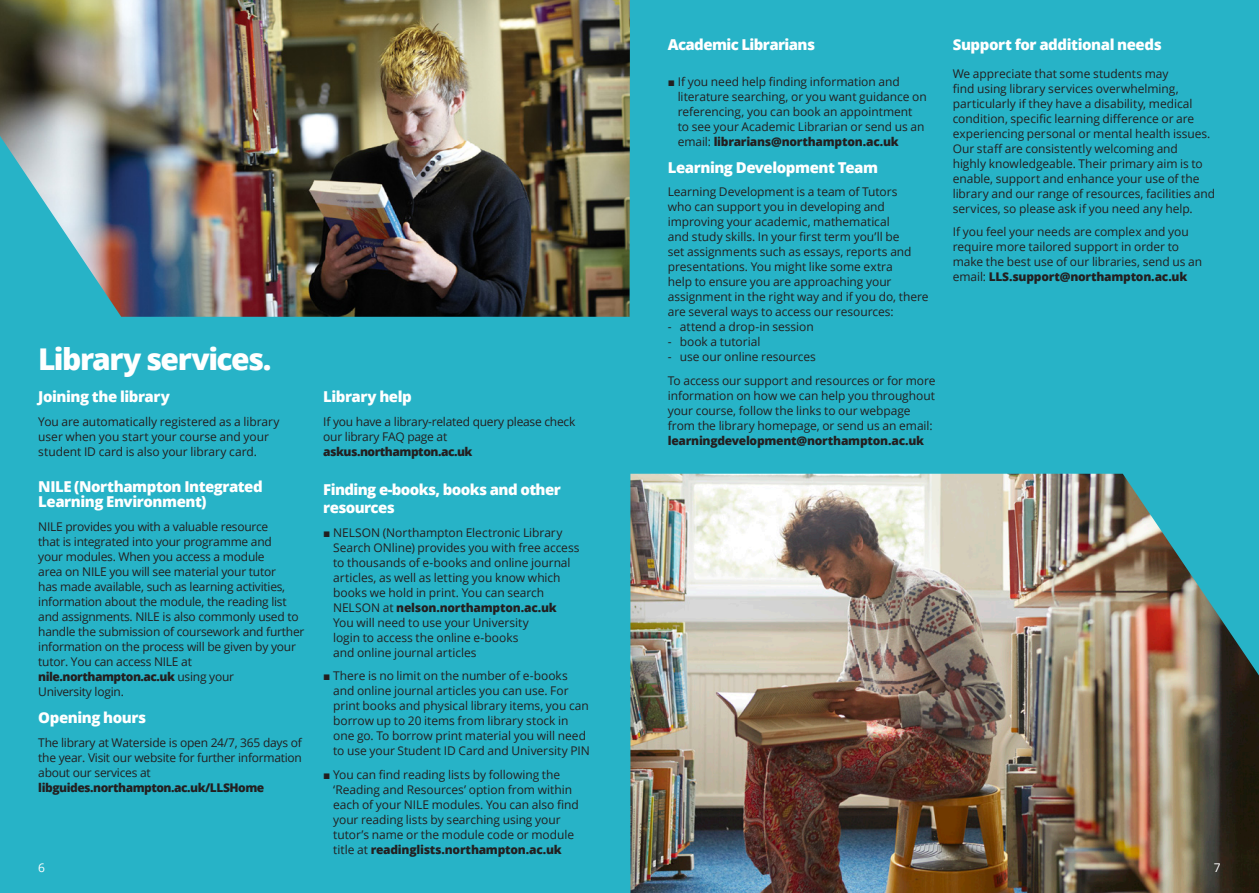
<style>
.page{position:relative;width:1259px;height:893px;background:#fff}
.page>*{position:absolute;margin:0;border:0;box-sizing:border-box;transform-origin:0 0}
.Sub_Heading{font:800 30px "Open Sans";letter-spacing:-.05em;color:#fff}
.Sub_Heading-2{font:800 15px/15px "Open Sans";letter-spacing:-.03em;color:#fff}
.Body_Text{font:800 15px "Open Sans";letter-spacing:-.03em;color:#fff}
.Body_Text-2{font:12px/15px "Open Sans";letter-spacing:-.005em;color:#231f20}
.Sub_Heading-3{font:12px/15px "Open Sans";letter-spacing:-.005em;color:#231f20}
.t1{font:12px "Open Sans";color:#fff}
.s1{font-weight:800}
.s2{font-family:"Arial"}
</style>
<div class="page">
<div style="left:0;top:0;width:642px;height:893px;background:#27b3c7"></div>
<div style="left:617px;top:0;width:642px;height:893px;background:#27b3c7"></div>
<img style="left:630px;top:474px;width:629px;height:419px">
<img style="left:0;top:0;width:630px;height:317px">
<p class="Sub_Heading" style="left:38px;top:337px;width:235px">Library services.</p>
<p class="Sub_Heading-2" style="left:38px;top:389px;width:133px">Joining the library</p>
<p class="Body_Text-2" style="left:38px;top:414px;width:243px">You are automatically registered as a library user when you start your course and your student ID card is also your library card.</p>
<p class="Sub_Heading-2" style="left:38px;top:478px;width:226px">NILE (Northampton Integrated<br>Learning Environment)</p>
<p class="Body_Text-2" style="left:38px;top:518px;width:268px">NILE provides you with a valuable resource<br>that is integrated into your programme and<br>your modules. When you access a module<br>area on NILE you will see material your tutor<br>has made available, such as learning activities, information about the module, the reading list and assignments. NILE is also commonly used to handle the submission of coursework and further information on the process will be given by your tutor. You can access NILE at <span class="s1">nile.northampton.ac.uk</span> using your<br>University login.</p>
<p class="Body_Text" style="left:38px;top:707px;width:109px">Opening hours</p>
<p class="Body_Text-2" style="left:38px;top:735px;width:265px">The library at Waterside is open 24/7, 365 days of the year. Visit our website for further information about our services at <span class="s1">libguides.northampton.ac.uk/LLSHome</span></p>
<p class="Sub_Heading-2" style="left:323px;top:389px;width:90px">Library help</p>
<p class="Body_Text-2" style="left:323px;top:414px;width:254px">If you have a library-related query please check our library FAQ page at <span class="s1">askus.northampton.ac.uk</span></p>
<p class="Sub_Heading-2" style="left:323px;top:480px;width:239px;line-height:18px">Finding e-books, books and other resources</p>
<p class="Body_Text-2" style="left:333px;top:524px;width:248px;text-indent:-10px"><span class="s2">■</span> NELSON (Northampton Electronic Library Search ONline) provides you with free access to thousands of e-books and online journal articles, as well as letting you know which books we hold in print. You can search NELSON at <span class="s1">nelson.northampton.ac.uk </span>You will need to use your University<br>login to access the online e-books<br>and online journal articles</p>
<p class="Body_Text-2" style="left:333px;top:668px;width:258px;text-indent:-10px"><span class="s2">■</span> There is no limit on the number of e-books and online journal articles you can use. For print books and physical library items, you can borrow up to 20 items from library stock in one go. To borrow print material you will need to use your Student ID Card and University PIN</p>
<p class="Body_Text-2" style="left:333px;top:766px;width:247px;text-indent:-10px"><span class="s2">■</span> You can find reading lists by following the ‘Reading and Resources’ option from within each of your NILE modules. You can also find your reading lists by searching using your tutor’s name or the module code or module title at <span class="s1">readinglists.northampton.ac.uk</span></p>
<p class="Sub_Heading-2" style="left:668px;top:36px;width:149px">Academic Librarians</p>
<p class="Sub_Heading-3" style="left:677px;top:74px;width:251px;text-indent:-10px"><span class="s2">■</span> If you need help finding information and literature searching, or you want guidance on referencing, you can book an appointment to see your Academic Librarian or send us an email: <span class="s1">librarians@northampton.ac.uk</span></p>
<p class="Sub_Heading-2" style="left:668px;top:159px;width:212px">Learning Development Team</p>
<p class="Body_Text-2" style="left:668px;top:184px;width:262px">Learning Development is a team of Tutors<br>who can support you in developing and improving your academic, mathematical<br>and study skills. In your first term you’ll be<br>set assignments such as essays, reports and presentations. You might like some extra<br>help to ensure you are approaching your assignment in the right way and if you do, there are several ways to access our resources:</p>
<p class="Body_Text-2" style="left:668px;top:319px;width:147px">- attend a drop-in session</p>
<p class="Body_Text-2" style="left:668px;top:334px;width:94px">- book a tutorial</p>
<p class="Body_Text-2" style="left:668px;top:349px;width:150px">- use our online resources</p>
<p class="Body_Text-2" style="left:668px;top:372px;width:269px">To access our support and resources or for more information on how we can help you throughout your course, follow the links to our webpage from the library homepage, or send us an email: <span class="s1">learningdevelopment@northampton.ac.uk</span></p>
<p class="Sub_Heading-2" style="left:952px;top:36px;width:210px">Support for additional needs</p>
<p class="Body_Text-2" style="left:952px;top:65px;width:264px">We appreciate that some students may<br>find using library services overwhelming, particularly if they have a disability, medical condition, specific learning difference or are experiencing personal or mental health issues.<br>Our staff are consistently welcoming and<br>highly knowledgeable. Their primary aim is to enable, support and enhance your use of the library and our range of resources, facilities and services, so please ask if you need any help.</p>
<p class="Body_Text-2" style="left:952px;top:224px;width:251px">If you feel your needs are complex and you require more tailored support in order to make the best use of our libraries, send us an email: <span class="s1">LLS.support@northampton.ac.uk</span></p>
<p class="t1" style="left:38px;top:860px;width:8px">6</p>
<p class="t1" style="left:1213px;top:860px;width:8px">7</p>
</div>
